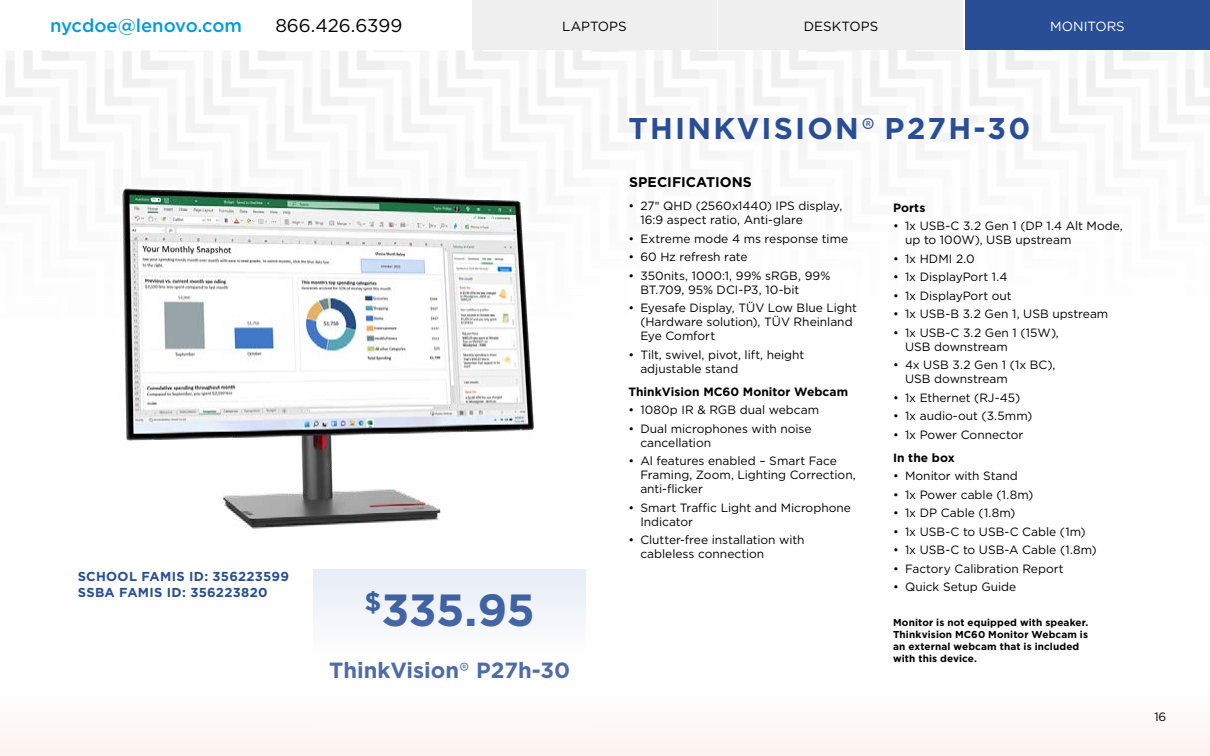
<style>
.page{position:relative;width:1210px;height:756px;background:#fff}
.page>*{position:absolute;margin:0;border:0;box-sizing:border-box;transform-origin:0 0}
.t1{font:700 45px "Gotham";color:#294e95}
.t2{font:700 30px "Gotham";letter-spacing:.075em;color:#294e95}
.t3{font:700 22px "Gotham";color:#294e95}
.t4{font:500 18.5px "Gotham";letter-spacing:-.005em;color:#009dd9}
.t5{font:18.5px "Gotham";color:#000}
.t6{font:700 14px "Gotham";color:#000}
.t7{font:13.3px "Gotham";color:#000}
.t8{font:13.3px "Gotham";color:#fff}
.t9{font:700 13px/16px "Gotham";letter-spacing:.02em;color:#294e95}
.t10{font:12px/14px "Gotham";letter-spacing:-.005em;color:#000}
.t11{font:700 12px "Gotham";letter-spacing:.005em;color:#000}
.t12{font:700 10px/12px "Gotham";letter-spacing:.01em;color:#000}
.s1{font-family:"Klavika";font-weight:400}
.s2{font-family:"Calibri"}
</style>
<div class="page">
<img style="left:0;top:170px;width:571px;height:359px">
<div style="left:718px;top:0;width:245px;height:49px;background:#efefef"></div>
<div style="left:472px;top:0;width:245px;height:49px;background:#efefef"></div>
<div style="left:965px;top:0;width:245px;height:49px;background:#294e95"></div>
<div style="left:314px;top:570px;width:272px;height:160px;background:linear-gradient(to bottom,#ecf1f9,#fffffd)"></div>
<h3 class="t4" style="left:50px;top:13px;width:194px">nycdoe@lenovo.com</h3>
<h3 class="t5" style="left:275px;top:13px;width:128px">866.426.6399</h3>
<p class="t7" style="left:562px;top:18px;width:66px">LAPTOPS</p>
<p class="t7" style="left:803px;top:18px;width:76px">DESKTOPS</p>
<p class="t8" style="left:1050px;top:18px;width:76px">MONITORS</p>
<p class="t9" style="left:78px;top:569px;width:213px">SCHOOL FAMIS ID: 356223599<br>SSBA FAMIS ID: 356223820</p>
<h1 class="t1" style="left:365px;top:580px;width:172px"><sup>$</sup>335.95</h1>
<h3 class="t3" style="left:329px;top:656px;width:242px">ThinkVision<span class="s1">®</span> P27h-30</h3>
<h2 class="t2" style="left:628px;top:108px;width:403px">THINKVISION<span class="s1">®</span> P27H-30</h2>
<p class="t6" style="left:629px;top:173px;width:124px">SPECIFICATIONS</p>
<p class="t10" style="left:628px;top:199px;width:215px">• 27<span class="s2">"</span> QHD (2560x1440) IPS display,</p>
<p class="t11" style="left:893px;top:200px;width:34px">Ports</p>
<p class="t10" style="left:640px;top:213px;width:164px">16:9 aspect ratio, Anti-glare</p>
<p class="t10" style="left:893px;top:219px;width:231px">• 1x USB-C 3.2 Gen 1 (DP 1.4 Alt Mode,</p>
<p class="t10" style="left:628px;top:231px;width:221px">• Extreme mode 4 ms response time</p>
<p class="t10" style="left:905px;top:233px;width:168px">up to 100W), USB upstream</p>
<p class="t10" style="left:628px;top:250px;width:121px">• 60 Hz refresh rate</p>
<p class="t10" style="left:893px;top:251px;width:83px">• 1x HDMI 2.0</p>
<p class="t10" style="left:628px;top:268px;width:204px">• 350nits, 1000:1, 99% sRGB, 99%</p>
<p class="t10" style="left:893px;top:270px;width:116px">• 1x DisplayPort 1.4</p>
<p class="t10" style="left:640px;top:282px;width:160px">BT.709, 95% DCI-P3, 10-bit</p>
<p class="t10" style="left:893px;top:288px;width:120px">• 1x DisplayPort out</p>
<p class="t10" style="left:628px;top:301px;width:230px">• Eyesafe Display, TÜV Low Blue Light</p>
<p class="t10" style="left:893px;top:307px;width:217px">• 1x USB-B 3.2 Gen 1, USB upstream</p>
<p class="t10" style="left:640px;top:315px;width:214px">(Hardware solution), TÜV Rheinland<br>Eye Comfort</p>
<p class="t10" style="left:905px;top:325px;width:155px;text-indent:-12px">• 1x USB-C 3.2 Gen 1 (15W),<br>USB downstream</p>
<p class="t10" style="left:640px;top:347px;width:165px;text-indent:-12px">• Tilt, swivel, pivot, lift, height adjustable stand</p>
<p class="t10" style="left:905px;top:358px;width:152px;text-indent:-12px">• 4x USB 3.2 Gen 1 (1x BC),<br>USB downstream</p>
<p class="t11" style="left:628px;top:384px;width:221px">ThinkVision MC60 Monitor Webcam</p>
<p class="t10" style="left:893px;top:390px;width:129px">• 1x Ethernet (RJ-45)</p>
<p class="t10" style="left:628px;top:403px;width:192px">• 1080p IR &amp; RGB dual webcam</p>
<p class="t10" style="left:893px;top:409px;width:141px">• 1x audio-out (3.5mm)</p>
<p class="t10" style="left:628px;top:421px;width:185px">• Dual microphones with noise</p>
<p class="t10" style="left:893px;top:427px;width:132px">• 1x Power Connector</p>
<p class="t10" style="left:640px;top:435px;width:72px">cancellation</p>
<p class="t10" style="left:628px;top:454px;width:210px">• Al features enabled – Smart Face</p>
<p class="t11" style="left:893px;top:450px;width:63px">In the box</p>
<p class="t10" style="left:640px;top:468px;width:217px">Framing, Zoom, Lighting Correction,</p>
<p class="t10" style="left:893px;top:469px;width:126px">• Monitor with Stand</p>
<p class="t10" style="left:640px;top:482px;width:64px">anti-flicker</p>
<p class="t10" style="left:893px;top:487px;width:142px">• 1x Power cable (1.8m)</p>
<p class="t10" style="left:628px;top:500px;width:224px">• Smart Traffic Light and Microphone</p>
<p class="t10" style="left:893px;top:506px;width:124px">• 1x DP Cable (1.8m)</p>
<p class="t10" style="left:640px;top:514px;width:54px">Indicator</p>
<p class="t10" style="left:893px;top:524px;width:194px">• 1x USB-C to USB-C Cable (1m)</p>
<p class="t10" style="left:628px;top:533px;width:178px">• Clutter-free installation with</p>
<p class="t10" style="left:893px;top:543px;width:205px">• 1x USB-C to USB-A Cable (1.8m)</p>
<p class="t10" style="left:640px;top:547px;width:125px">cableless connection</p>
<p class="t10" style="left:893px;top:561px;width:172px">• Factory Calibration Report</p>
<p class="t10" style="left:893px;top:580px;width:125px">• Quick Setup Guide</p>
<p class="t12" style="left:893px;top:617px;width:197px">Monitor is not equipped with speaker.<br>Thinkvision MC60 Monitor Webcam is an external webcam that is included with this device.</p>
<p class="t10" style="left:1154px;top:709px;width:14px">16</p>
</div>
